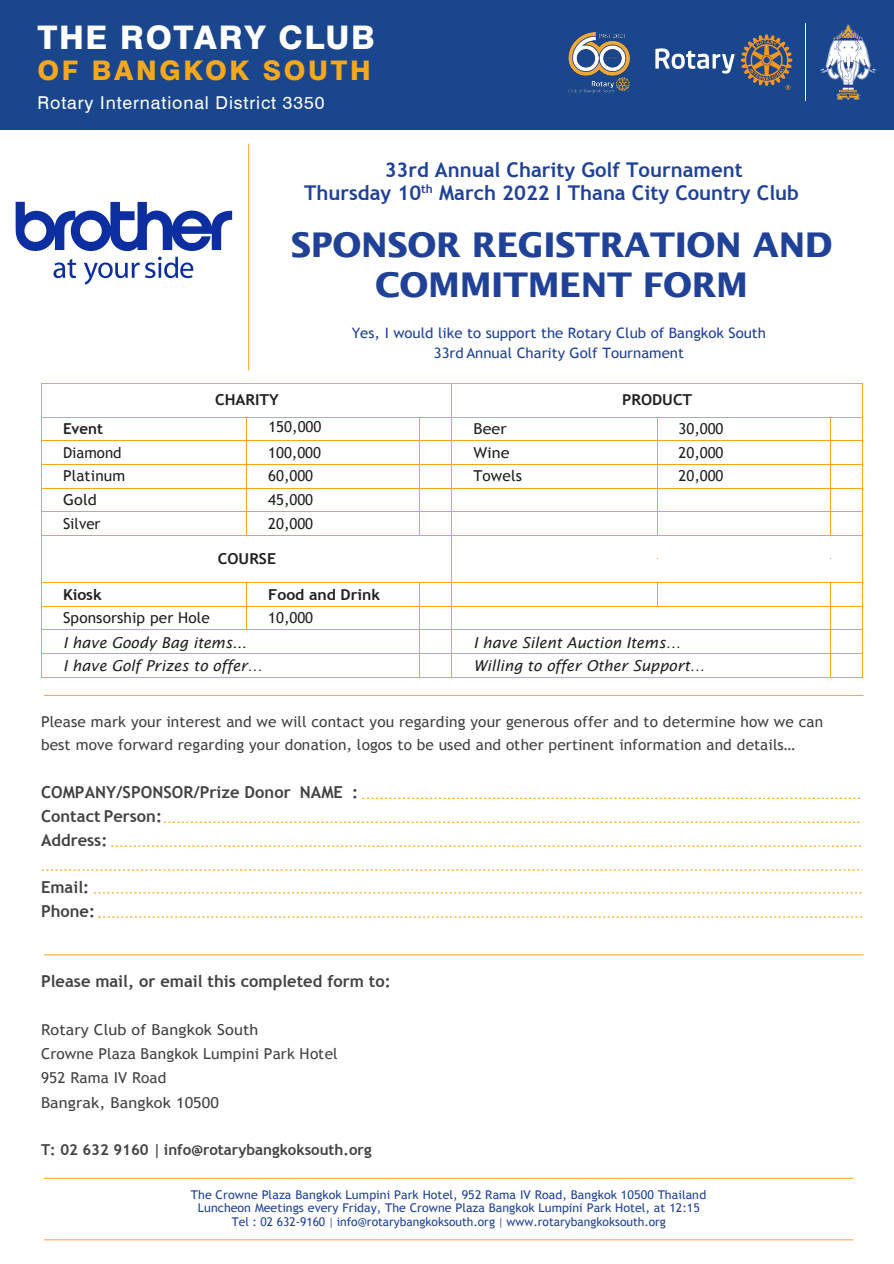
<style>
.page{position:relative;width:894px;height:1264px;background:#fff}
.page>*{position:absolute;margin:0;border:0;box-sizing:border-box;transform-origin:0 0}
.t1{font:700 33.9px/40.7px "Lucida Sans";letter-spacing:-.01em;color:#1f4198;text-align:center}
.t2{font:800 32.55px "Swiss 721 BT";letter-spacing:.05em;color:#fff}
.t3{font:800 27px "Swiss 721 BT";letter-spacing:.1em;color:#f5a81c}
.t4{font:700 20.25px/23px "Trebuchet MS";color:#1f4198}
.t5{font:17.7px "Swiss 721 BT";letter-spacing:.05em;color:#fff}
.t6{font:700 16.5px/23.9px "Trebuchet MS";color:#434143}
.t7{font:15px/23.9px "Trebuchet MS";letter-spacing:.01em;color:#434143}
.t8{font:15px "Trebuchet MS";color:#231f20}
.t9{font:italic 15px "Lucida Sans";color:#231f20}
.t10{font:15px/24.2px "Trebuchet MS";letter-spacing:.01em;color:#434143;scale:1.08 1}
.t11{font:700 15px "Trebuchet MS";color:#434143}
.t12{font:700 15px "Trebuchet MS";letter-spacing:-.005em;color:#231f20;scale:1.05 1}
.t13{font:15px "Trebuchet MS";color:#231f20;scale:1.08 1}
.t14{font:700 15px "Trebuchet MS";letter-spacing:-.005em;color:#231f20}
.t15{font:14.4px/20.2px "Trebuchet MS";color:#1f4198;text-align:center;scale:1.04 1}
.t16{font:12px/13.6px "Trebuchet MS";color:#1f4198;text-align:center}
</style>
<div class="page">
<hr style="left:42px;top:383px;width:409px;height:1px;background:#fbaa19">
<hr style="left:452px;top:383px;width:410px;height:1px;background:#fbaa19">
<hr style="left:41px;top:383px;width:1px;height:34px;background:#fbaa19">
<hr style="left:451px;top:383px;width:1px;height:34px;background:#faa31b">
<hr style="left:862px;top:383px;width:1px;height:34px;background:#fbaa19">
<hr style="left:42px;top:417px;width:204px;height:1px;background:#faa31b">
<hr style="left:247px;top:417px;width:172px;height:1px;background:#faa31b">
<hr style="left:419px;top:417px;width:32px;height:1px;background:#faa31b">
<hr style="left:452px;top:417px;width:204px;height:1px;background:#faa31b">
<hr style="left:657px;top:417px;width:173px;height:1px;background:#faa31b">
<hr style="left:830px;top:417px;width:32px;height:1px;background:#faa31b">
<hr style="left:42px;top:440px;width:204px;height:1px;background:#faa31b">
<hr style="left:247px;top:440px;width:172px;height:1px;background:#faa31b">
<hr style="left:419px;top:440px;width:32px;height:1px;background:#faa31b">
<hr style="left:452px;top:440px;width:204px;height:1px;background:#faa31b">
<hr style="left:657px;top:440px;width:173px;height:1px;background:#faa31b">
<hr style="left:830px;top:440px;width:32px;height:1px;background:#faa31b">
<hr style="left:42px;top:464px;width:204px;height:1px;background:#faa31b">
<hr style="left:247px;top:464px;width:172px;height:1px;background:#faa31b">
<hr style="left:419px;top:464px;width:32px;height:1px;background:#faa31b">
<hr style="left:452px;top:464px;width:204px;height:1px;background:#faa31b">
<hr style="left:657px;top:464px;width:173px;height:1px;background:#faa31b">
<hr style="left:830px;top:464px;width:32px;height:1px;background:#faa31b">
<hr style="left:42px;top:487px;width:204px;height:1px;background:#faa31b">
<hr style="left:247px;top:487px;width:172px;height:1px;background:#faa31b">
<hr style="left:419px;top:487px;width:32px;height:1px;background:#faa31b">
<hr style="left:452px;top:487px;width:204px;height:1px;background:#faa31b">
<hr style="left:657px;top:487px;width:173px;height:1px;background:#faa31b">
<hr style="left:830px;top:487px;width:32px;height:1px;background:#faa31b">
<hr style="left:42px;top:511px;width:204px;height:1px;background:#faa31b">
<hr style="left:247px;top:511px;width:172px;height:1px;background:#faa31b">
<hr style="left:419px;top:511px;width:32px;height:1px;background:#faa31b">
<hr style="left:452px;top:511px;width:204px;height:1px;background:#faa31b">
<hr style="left:657px;top:511px;width:173px;height:1px;background:#faa31b">
<hr style="left:830px;top:511px;width:32px;height:1px;background:#faa31b">
<hr style="left:42px;top:535px;width:204px;height:1px;background:#faa31b">
<svg style="left:246px;top:417px;width:1px;height:119px"></svg>
<hr style="left:247px;top:535px;width:172px;height:1px;background:#faa31b">
<svg style="left:419px;top:418px;width:1px;height:117px"></svg>
<hr style="left:419px;top:535px;width:32px;height:1px;background:#faa31b">
<hr style="left:452px;top:535px;width:204px;height:1px;background:#faa31b">
<hr style="left:657px;top:535px;width:173px;height:1px;background:#faa31b">
<svg style="left:830px;top:418px;width:1px;height:117px"></svg>
<hr style="left:830px;top:535px;width:32px;height:1px;background:#faa31b">
<hr style="left:42px;top:582px;width:204px;height:1px;background:#faa31b">
<hr style="left:247px;top:582px;width:172px;height:1px;background:#faa31b">
<hr style="left:419px;top:582px;width:32px;height:1px;background:#faa31b">
<hr style="left:452px;top:582px;width:204px;height:1px;background:#faa31b">
<hr style="left:657px;top:582px;width:173px;height:1px;background:#faa31b">
<hr style="left:830px;top:582px;width:32px;height:1px;background:#faa31b">
<hr style="left:42px;top:606px;width:204px;height:1px;background:#faa31b">
<hr style="left:247px;top:606px;width:172px;height:1px;background:#faa31b">
<hr style="left:419px;top:606px;width:32px;height:1px;background:#faa31b">
<hr style="left:452px;top:606px;width:204px;height:1px;background:#faa31b">
<hr style="left:657px;top:606px;width:173px;height:1px;background:#faa31b">
<hr style="left:830px;top:606px;width:32px;height:1px;background:#faa31b">
<hr style="left:42px;top:629px;width:204px;height:1px;background:#faa31b">
<svg style="left:246px;top:582px;width:1px;height:48px"></svg>
<hr style="left:247px;top:629px;width:172px;height:1px;background:#faa31b">
<hr style="left:419px;top:629px;width:32px;height:1px;background:#faa31b">
<hr style="left:452px;top:629px;width:378px;height:1px;background:#faa31b">
<hr style="left:830px;top:629px;width:32px;height:1px;background:#faa31b">
<hr style="left:42px;top:653px;width:377px;height:1px;background:#faa31b">
<hr style="left:419px;top:653px;width:32px;height:1px;background:#faa31b">
<hr style="left:452px;top:653px;width:378px;height:1px;background:#faa31b">
<hr style="left:830px;top:653px;width:32px;height:1px;background:#faa31b">
<svg style="left:41px;top:417px;width:1px;height:261px"></svg>
<hr style="left:42px;top:677px;width:377px;height:1px;background:#fbaa19">
<svg style="left:419px;top:583px;width:1px;height:94px"></svg>
<hr style="left:419px;top:677px;width:32px;height:1px;background:#fbaa19">
<svg style="left:451px;top:417px;width:1px;height:261px"></svg>
<hr style="left:452px;top:677px;width:378px;height:1px;background:#fbaa19">
<svg style="left:830px;top:583px;width:1px;height:94px"></svg>
<hr style="left:830px;top:677px;width:32px;height:1px;background:#fbaa19">
<svg style="left:862px;top:417px;width:1px;height:261px"></svg>
<hr style="left:44px;top:1239px;width:808px;height:1px;background:#faa31b">
<hr style="left:44px;top:695px;width:819px;height:1px;background:#faa31b">
<hr style="left:44px;top:954px;width:819px;height:1px;background:#faa31b">
<hr style="left:44px;top:1177px;width:808px;height:1px;background:#faa31b">
<svg style="left:362px;top:797px;width:498px;height:1px"></svg>
<svg style="left:164px;top:821px;width:696px;height:1px"></svg>
<svg style="left:111px;top:845px;width:751px;height:1px"></svg>
<svg style="left:94px;top:892px;width:768px;height:1px"></svg>
<svg style="left:99px;top:916px;width:763px;height:1px"></svg>
<svg style="left:42px;top:869px;width:820px;height:1px"></svg>
<div style="left:0;top:0;width:893px;height:130px;background:#19468d"></div>
<svg style="left:820px;top:24px;width:56px;height:76px"></svg>
<hr style="left:804px;top:23px;width:1px;height:77px;background:#fff">
<svg style="left:655px;top:48px;width:79px;height:26px"></svg>
<svg style="left:740px;top:34px;width:52px;height:56px"></svg>
<hr style="left:248px;top:144px;width:1px;height:226px;background:#faa31b">
<img style="left:568px;top:32px;width:62px;height:62px">
<img style="left:15px;top:201px;width:218px;height:84px">
<h2 class="t2" style="left:37px;top:18px;width:339px">THE ROTARY CLUB</h2>
<h3 class="t3" style="left:37px;top:54px;width:334px">OF BANGKOK SOUTH</h3>
<h3 class="t5" style="left:37px;top:92px;width:288px">Rotary International District 3350</h3>
<h3 class="t4" style="left:304px;top:158px;width:496px;text-indent:81px">33rd Annual Charity Golf Tournament<br>Thursday 10<sup>th</sup> March 2022 I Thana City Country Club</h3>
<h1 class="t1" style="left:291px;top:225px;width:543px">SPONSOR REGISTRATION AND<br>COMMITMENT FORM</h1>
<p class="t15" style="left:351px;top:323px;width:400px">Yes, I would like to support the Rotary Club of Bangkok South<br>33rd Annual Charity Golf Tournament</p>
<p class="t12" style="left:215px;top:390px;width:62px">CHARITY</p>
<p class="t12" style="left:622px;top:390px;width:68px">PRODUCT</p>
<p class="t8" style="left:268px;top:417px;width:55px">150,000</p>
<p class="t14" style="left:63px;top:419px;width:41px">Event</p>
<p class="t13" style="left:473px;top:420px;width:32px">Beer</p>
<p class="t8" style="left:678px;top:420px;width:46px">30,000</p>
<p class="t8" style="left:63px;top:443px;width:60px">Diamond</p>
<p class="t8" style="left:268px;top:443px;width:54px">100,000</p>
<p class="t13" style="left:473px;top:443px;width:35px">Wine</p>
<p class="t8" style="left:678px;top:443px;width:46px">20,000</p>
<p class="t8" style="left:63px;top:467px;width:64px">Platinum</p>
<p class="t8" style="left:268px;top:467px;width:46px">60,000</p>
<p class="t8" style="left:473px;top:467px;width:50px">Towels</p>
<p class="t8" style="left:678px;top:467px;width:46px">20,000</p>
<p class="t13" style="left:63px;top:491px;width:33px">Gold</p>
<p class="t8" style="left:268px;top:491px;width:46px">45,000</p>
<p class="t8" style="left:63px;top:514px;width:39px">Silver</p>
<p class="t8" style="left:268px;top:514px;width:46px">20,000</p>
<p class="t12" style="left:218px;top:549px;width:57px">COURSE</p>
<p class="t12" style="left:63px;top:585px;width:38px">Kiosk</p>
<p class="t12" style="left:268px;top:585px;width:108px">Food and Drink</p>
<p class="t8" style="left:63px;top:609px;width:148px">Sponsorship per Hole</p>
<p class="t8" style="left:268px;top:609px;width:46px">10,000</p>
<p class="t9" style="left:63px;top:633px;width:185px">I have Goody Bag items...</p>
<p class="t9" style="left:473px;top:633px;width:209px">I have Silent Auction Items…</p>
<p class="t9" style="left:63px;top:657px;width:201px">I have Golf Prizes to offer…</p>
<p class="t9" style="left:473px;top:657px;width:233px">Willing to offer Other Support…</p>
<p class="t7" style="left:41px;top:709px;width:783px">Please mark your interest and we will contact you regarding your generous offer and to determine how we can best move forward regarding your donation, logos to be used and other pertinent information and details…</p>
<h3 class="t6" style="left:41px;top:780px;width:318px">COMPANY/SPONSOR/Prize Donor NAME :<br>Contact Person:<br>Address:</h3>
<h3 class="t6" style="left:41px;top:874px;width:55px">Email:<br>Phone:</h3>
<h3 class="t6" style="left:41px;top:969px;width:351px">Please mail, or email this completed form to:</h3>
<p class="t10" style="left:41px;top:1017px;width:276px">Rotary Club of Bangkok South<br>Crowne Plaza Bangkok Lumpini Park Hotel<br>952 Rama IV Road<br>Bangrak, Bangkok 10500</p>
<p class="t11" style="left:41px;top:1140px;width:332px">T: 02 632 9160 | info@rotarybangkoksouth.org</p>
<p class="t16" style="left:191px;top:1187px;width:517px">The Crowne Plaza Bangkok Lumpini Park Hotel, 952 Rama IV Road, Bangkok 10500 Thailand<br>Luncheon Meetings every Friday, The Crowne Plaza Bangkok Lumpini Park Hotel, at 12:15<br>Tel : 02 632-9160 | info@rotarybangkoksouth.org | www.rotarybangkoksouth.org</p>
</div>
